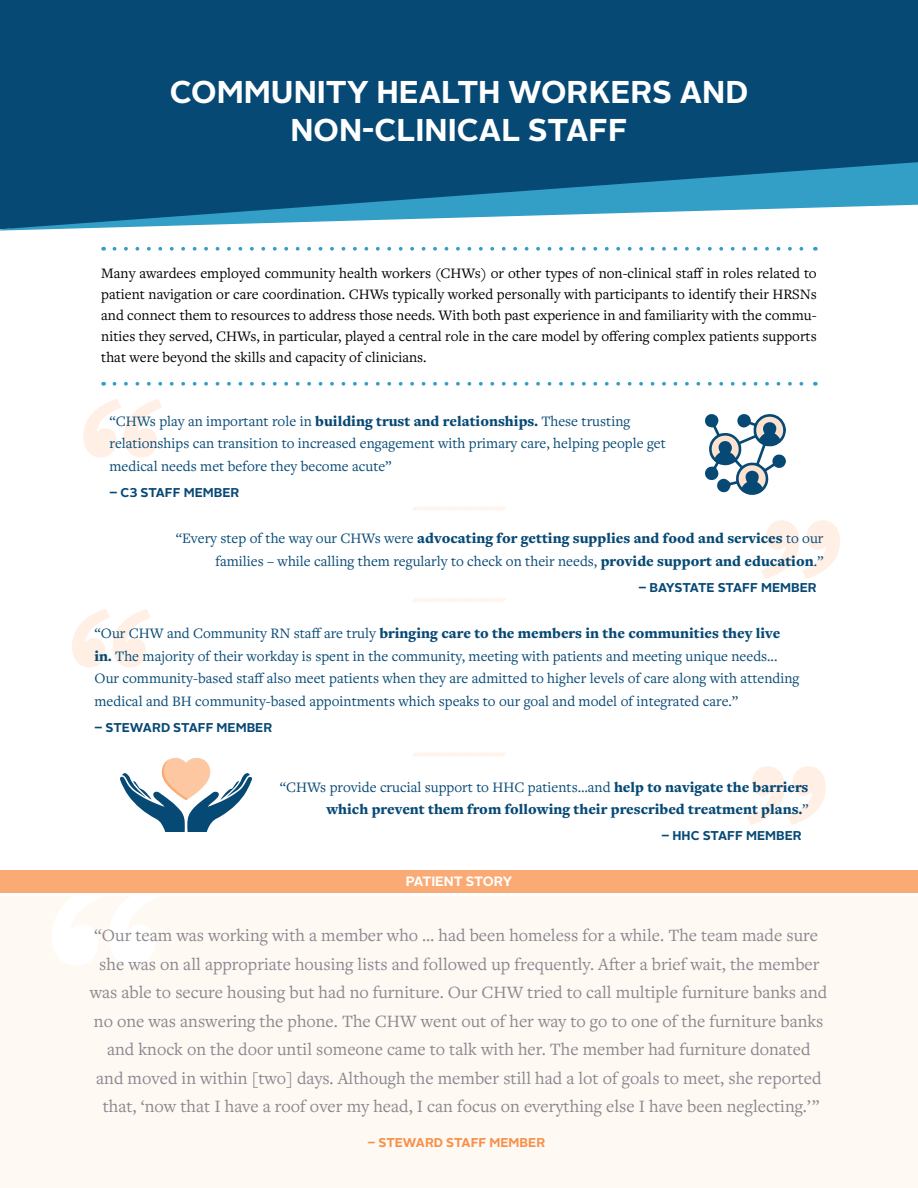
<style>
.page{position:relative;width:918px;height:1188px;background:#fff}
.page>*{position:absolute;margin:0;border:0;box-sizing:border-box;transform-origin:0 0}
.t1{font:700 31.5px/37.8px "Alright Sans";color:#fff;text-align:center}
.t2{font:18px/28.5px "Freight Text Pro";color:#8a888f;text-align:center}
.t3{font:15px/22.5px "Freight Text Pro";color:#074975}
.t4{font:15px/21px "Freight Text Pro";color:#000;text-align:justify}
.t5{font:900 15px/22.5px "Freight Text Pro";color:#074975;text-align:right}
.t6{font:700 13.5px "Alright Sans";letter-spacing:-.005em;color:#fff}
.t7{font:700 12.75px "Alright Sans";color:#074975}
.t8{font:700 12.75px "Alright Sans";color:#f78f49}
.s1{font-weight:900}
.s2{font-weight:400}
</style>
<div class="page">
<svg style="left:0;top:0;width:918px;height:231px;fill:#074975"></svg>
<svg style="left:83px;top:399px;width:79px;height:58px"></svg>
<svg style="left:761px;top:520px;width:79px;height:59px"></svg>
<svg style="left:747px;top:766px;width:79px;height:59px"></svg>
<svg style="left:72px;top:609px;width:78px;height:59px"></svg>
<div style="left:0;top:897px;width:918px;height:291px;background:#fff9f4"></div>
<svg style="left:52px;top:892px;width:110px;height:73px"></svg>
<div style="left:0;top:870px;width:918px;height:22px;background:#faaa74"></div>
<svg style="left:114px;top:247px;width:690px;height:4px"></svg>
<svg style="left:114px;top:382px;width:690px;height:4px"></svg>
<svg style="left:412px;top:506px;width:94px;height:5px"></svg>
<svg style="left:412px;top:598px;width:94px;height:4px"></svg>
<svg style="left:412px;top:752px;width:94px;height:5px"></svg>
<svg style="left:705px;top:414px;width:81px;height:81px"></svg>
<svg style="left:120px;top:757px;width:132px;height:75px"></svg>
<h1 class="t1" style="left:170px;top:73px;width:580px">COMMUNITY HEALTH WORKERS AND<br>NON-CLINICAL STAFF</h1>
<p class="t4" style="left:101px;top:262px;width:717px">Many awardees employed community health workers (CHWs) or other types of non-clinical staff in roles related to patient navigation or care coordination. CHWs typically worked personally with participants to identify their HRSNs and connect them to resources to address those needs. With both past experience in and familiarity with the commu&shy;nities they served, CHWs, in particular, played a central role in the care model by offering complex patients supports that were beyond the skills and capacity of clinicians.</p>
<p class="t3" style="left:110px;top:409px;width:558px">“CHWs play an important role in <span class="s1">building trust and relationships.</span> These trusting relationships can transition to increased engagement with primary care, helping people get medical needs met before they become acute”</p>
<p class="t7" style="left:110px;top:484px;width:131px">– C3 STAFF MEMBER</p>
<p class="t3" style="left:176px;top:527px;width:649px;text-align:right">“Every step of the way our CHWs were <span class="s1">advocating for getting supplies and food and services</span> to our families – while calling them regularly to check on their needs, <span class="s1">provide support and education</span>.”</p>
<p class="t7" style="left:639px;top:579px;width:180px">– BAYSTATE STAFF MEMBER</p>
<p class="t3" style="left:94px;top:622px;width:707px">“Our CHW and Community RN staff are truly <span class="s1">bringing care to the members in the communities they live in.</span> The majority of their workday is spent in the community, meeting with patients and meeting unique needs...<br>Our community-based staff also meet patients when they are admitted to higher levels of care along with attending medical and BH community-based appointments which speaks to our goal and model of integrated care.”</p>
<p class="t7" style="left:94px;top:719px;width:179px">– STEWARD STAFF MEMBER</p>
<p class="t5" style="left:280px;top:775px;width:530px"><span class="s2">“CHWs provide crucial support to HHC patients…and</span> help to navigate the barriers which prevent them from following their prescribed treatment plans.<span class="s2">”</span></p>
<p class="t7" style="left:662px;top:827px;width:142px">– HHC STAFF MEMBER</p>
<p class="t6" style="left:406px;top:872px;width:108px">PATIENT STORY</p>
<p class="t2" style="left:90px;top:920px;width:739px">“Our team was working with a member who … had been homeless for a while. The team made sure she was on all appropriate housing lists and followed up frequently. After a brief wait, the member was able to secure housing but had no furniture. Our CHW tried to call multiple furniture banks and no one was answering the phone. The CHW went out of her way to go to one of the furniture banks and knock on the door until someone came to talk with her. The member had furniture donated<br>and moved in within [two] days. Although the member still had a lot of goals to meet, she reported that, ‘now that I have a roof over my head, I can focus on everything else I have been neglecting.’”</p>
<p class="t8" style="left:367px;top:1133px;width:179px">– STEWARD STAFF MEMBER</p>
</div>
